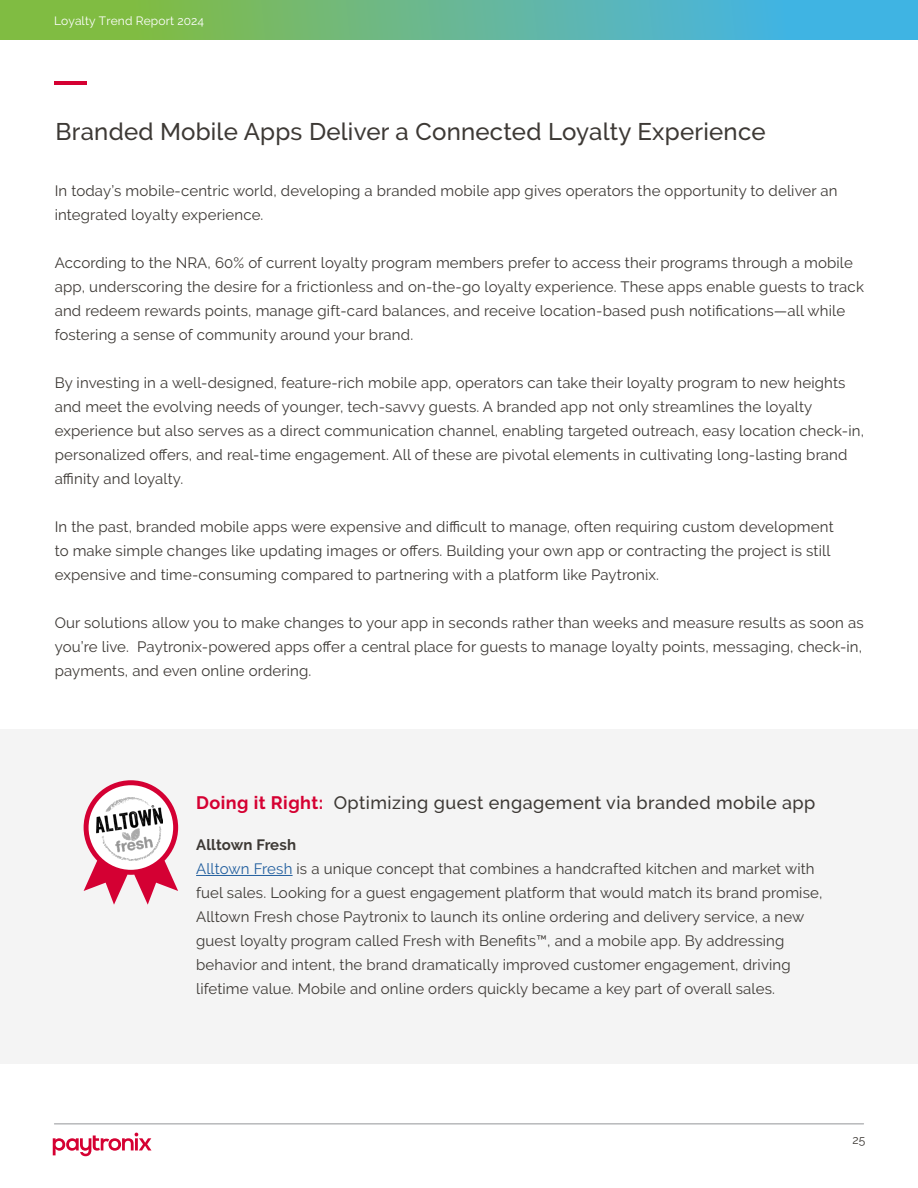
<style>
.page{position:relative;width:918px;height:1188px;background:#fff}
.page>*{position:absolute;margin:0;border:0;box-sizing:border-box;transform-origin:0 0}
.t1{font:500 24px "Raleway";letter-spacing:.01em;color:#3d3935}
.t2{font:500 18px "Raleway";letter-spacing:.025em;color:#3d3935}
.t3{font:15px/24px "Raleway";letter-spacing:.01em;color:#3d3935}
.t4{font:12px "Raleway";letter-spacing:.01em;color:#fff}
.t5{font:12px "Raleway";color:#3d3935}
.s1{font-weight:700;color:#d50032}
.s2{font-weight:700}
.s3{color:#215e9e}
</style>
<div class="page">
<svg style="left:53px;top:1133px;width:99px;height:23px"></svg>
<hr style="left:54px;top:1124px;width:810px;height:1px;background:#939598">
<svg style="left:0;top:0;width:918px;height:40px;background:#64b793"></svg>
<hr style="left:54px;top:82px;width:33px;height:3px;background:#d50032">
<div style="left:0;top:730px;width:918px;height:334px;background:#f4f4f4"></div>
<hr style="left:196px;top:875px;width:97px;height:1px;background:#215e9e">
<svg style="left:84px;top:780px;width:94px;height:125px"></svg>
<img style="left:97px;top:798px;width:65px;height:62px">
<p class="t4" style="left:54px;top:13px;width:152px">Loyalty Trend Report 2024</p>
<h1 class="t1" style="left:55px;top:118px;width:712px">Branded Mobile Apps Deliver a Connected Loyalty Experience</h1>
<p class="t3" style="left:55px;top:179px;width:784px">In today’s mobile-centric world, developing a branded mobile app gives operators the opportunity to deliver an integrated loyalty experience.</p>
<p class="t3" style="left:55px;top:251px;width:811px">According to the NRA, 60% of current loyalty program members prefer to access their programs through a mobile app, underscoring the desire for a frictionless and on-the-go loyalty experience. These apps enable guests to track and redeem rewards points, manage gift-card balances, and receive location-based push notifications—all while fostering a sense of community around your brand.</p>
<p class="t3" style="left:55px;top:371px;width:811px">By investing in a well-designed, feature-rich mobile app, operators can take their loyalty program to new heights and meet the evolving needs of younger, tech-savvy guests. A branded app not only streamlines the loyalty experience but also serves as a direct communication channel, enabling targeted outreach, easy location check-in, personalized offers, and real-time engagement. All of these are pivotal elements in cultivating long-lasting brand affinity and loyalty.</p>
<p class="t3" style="left:55px;top:515px;width:781px">In the past, branded mobile apps were expensive and difficult to manage, often requiring custom development to make simple changes like updating images or offers. Building your own app or contracting the project is still expensive and time-consuming compared to partnering with a platform like Paytronix.</p>
<p class="t3" style="left:55px;top:611px;width:811px;text-align:justify">Our solutions allow you to make changes to your app in seconds rather than weeks and measure results as soon as you’re live. Paytronix-powered apps offer a central place for guests to manage loyalty points, messaging, check-in, payments, and even online ordering.</p>
<p class="t2" style="left:196px;top:792px;width:621px"><span class="s1">Doing it Right:</span> Optimizing guest engagement via branded mobile app</p>
<p class="t3" style="left:196px;top:833px;width:628px"><span class="s2">Alltown Fresh<br></span><span class="s3">Alltown Fresh</span> is a unique concept that combines a handcrafted kitchen and market with fuel sales. Looking for a guest engagement platform that would match its brand promise, Alltown Fresh chose Paytronix to launch its online ordering and delivery service, a new guest loyalty program called Fresh with Benefits™, and a mobile app. By addressing behavior and intent, the brand dramatically improved customer engagement, driving lifetime value. Mobile and online orders quickly became a key part of overall sales.</p>
<p class="t5" style="left:852px;top:1133px;width:14px">25</p>
</div>
